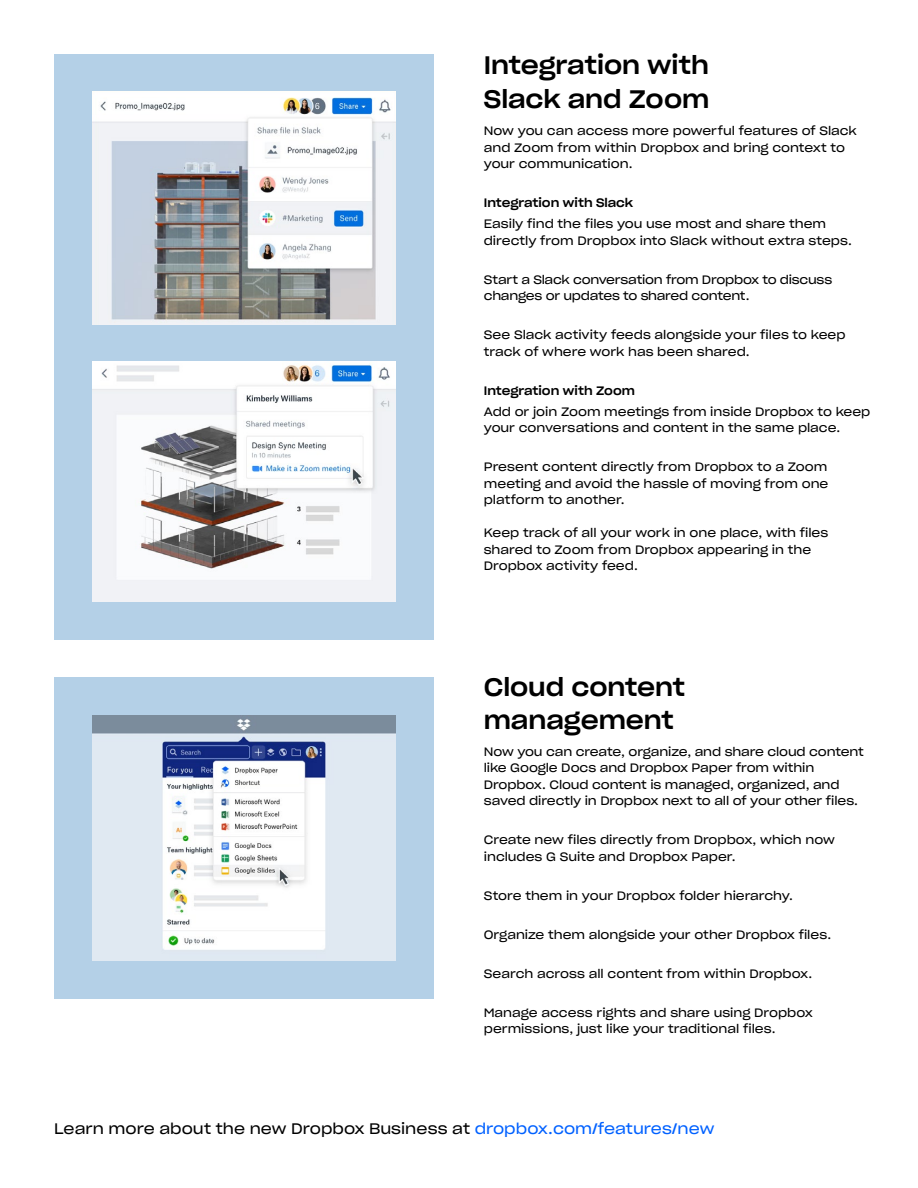
<style>
.page{position:relative;width:918px;height:1188px;background:#fff}
.page>*{position:absolute;margin:0;border:0;box-sizing:border-box;transform-origin:0 0}
.Descriptions{font:24.9px/33px "Sharp Grotesk Medium 22";letter-spacing:-.005em;color:#000}
.quote_credit{font:15px "Sharp Grotesk Book 22";color:#000}
.quote_credit-2{font:12px/16.5px "Sharp Grotesk Book 22";color:#000}
.quote_credit-3{font:12px/16.5px "Sharp Grotesk Book 22";letter-spacing:-.02em;color:#000}
.quote_credit-4{font:12px "Sharp Grotesk Medium 22";color:#000}
.s1{color:#0061ff}
</style>
<div class="page">
<div style="left:54px;top:54px;width:380px;height:586px;background:#b4d0e7"></div>
<div style="left:54px;top:677px;width:380px;height:322px;background:#b4d0e7"></div>
<img style="left:92px;top:361px;width:304px;height:240px">
<img style="left:92px;top:91px;width:304px;height:233px">
<img style="left:92px;top:716px;width:304px;height:245px">
<p class="Descriptions" style="left:484px;top:47px;width:227px;line-height:34.5px">Integration with<br>Slack and Zoom</p>
<p class="quote_credit-2" style="left:484px;top:122px;width:375px">Now you can access more powerful features of Slack and Zoom from within Dropbox and bring context to your communication.</p>
<p class="quote_credit-4" style="left:484px;top:193px;width:151px">Integration with Slack</p>
<p class="quote_credit-2" style="left:484px;top:215px;width:370px">Easily find the files you use most and share them directly from Dropbox into Slack without extra steps.</p>
<p class="quote_credit-3" style="left:484px;top:271px;width:350px">Start a Slack conversation from Dropbox to discuss changes or updates to shared content.</p>
<p class="quote_credit-2" style="left:484px;top:326px;width:363px">See Slack activity feeds alongside your files to keep track of where work has been shared.</p>
<p class="quote_credit-4" style="left:484px;top:380px;width:153px">Integration with Zoom</p>
<p class="quote_credit-2" style="left:484px;top:403px;width:388px">Add or join Zoom meetings from inside Dropbox to keep your conversations and content in the same place.</p>
<p class="quote_credit-2" style="left:484px;top:458px;width:346px;text-align:justify">Present content directly from Dropbox to a Zoom meeting and avoid the hassle of moving from one platform to another.</p>
<p class="quote_credit-2" style="left:484px;top:524px;width:346px">Keep track of all your work in one place, with files shared to Zoom from Dropbox appearing in the<br>Dropbox activity feed.</p>
<p class="Descriptions" style="left:484px;top:669px;width:203px">Cloud content management</p>
<p class="quote_credit-2" style="left:484px;top:743px;width:382px">Now you can create, organize, and share cloud content like Google Docs and Dropbox Paper from within Dropbox. Cloud content is managed, organized, and saved directly in Dropbox next to all of your other files.</p>
<p class="quote_credit-2" style="left:484px;top:831px;width:353px">Create new files directly from Dropbox, which now includes G Suite and Dropbox Paper.</p>
<p class="quote_credit-2" style="left:484px;top:887px;width:311px">Store them in your Dropbox folder hierarchy.</p>
<p class="quote_credit-2" style="left:484px;top:926px;width:349px">Organize them alongside your other Dropbox files.</p>
<p class="quote_credit-2" style="left:484px;top:965px;width:330px">Search across all content from within Dropbox.</p>
<p class="quote_credit-2" style="left:484px;top:1004px;width:331px">Manage access rights and share using Dropbox permissions, just like your traditional files.</p>
<p class="quote_credit" style="left:54px;top:1116px;width:662px">Learn more about the new Dropbox Business at <span class="s1">dropbox.com/features/new</span></p>
</div>
